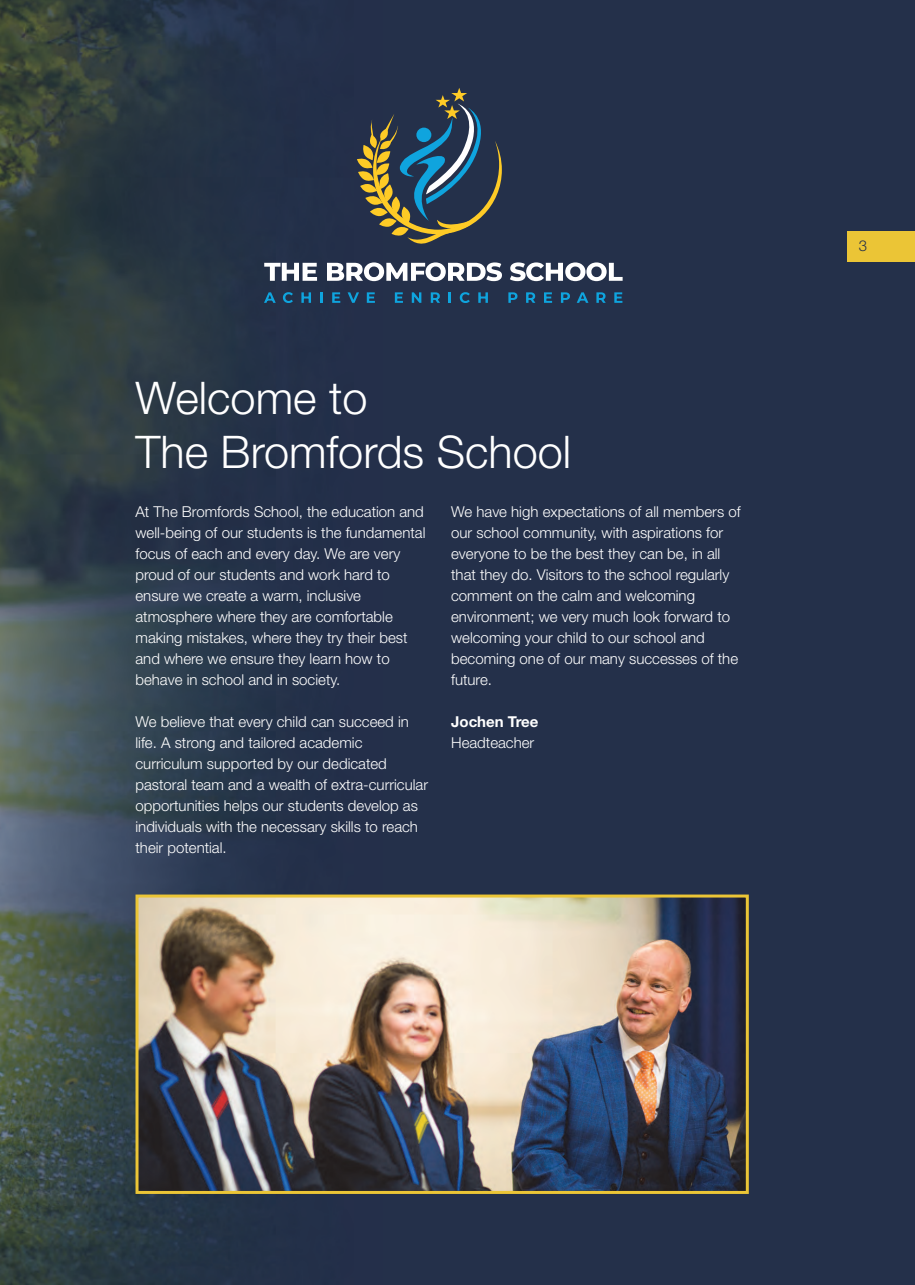
<style>
.page{position:relative;width:915px;height:1285px;background:#fff}
.page>*{position:absolute;margin:0;border:0;box-sizing:border-box;transform-origin:0 0}
.t1{font:300 45px/54px "Helvetica Neue";color:#fff}
.t2{font:300 15px/21px "Helvetica Neue";color:#fff}
.t3{font:700 15px "Helvetica Neue";color:#fff}
.t4{font:300 15px "Helvetica Neue";color:#24304a}
</style>
<div class="page">
<img style="left:0;top:0;width:354px;height:1284px">
<div style="left:354px;top:0;width:560px;height:1284px;background:#24304a"></div>
<div style="left:847px;top:231px;width:67px;height:31px;background:#ebc536"></div>
<svg style="left:357px;top:88px;width:144px;height:156px"></svg>
<svg style="left:264px;top:263px;width:53px;height:18px"></svg>
<svg style="left:327px;top:262px;width:175px;height:19px"></svg>
<svg style="left:510px;top:262px;width:112px;height:19px"></svg>
<svg style="left:264px;top:292px;width:11px;height:11px"></svg>
<svg style="left:283px;top:292px;width:10px;height:11px"></svg>
<svg style="left:301px;top:292px;width:10px;height:11px"></svg>
<svg style="left:320px;top:292px;width:3px;height:11px"></svg>
<svg style="left:332px;top:292px;width:8px;height:11px"></svg>
<svg style="left:347px;top:292px;width:12px;height:11px"></svg>
<svg style="left:366px;top:292px;width:9px;height:11px"></svg>
<svg style="left:395px;top:292px;width:8px;height:11px"></svg>
<svg style="left:411px;top:292px;width:10px;height:11px"></svg>
<svg style="left:430px;top:292px;width:10px;height:11px"></svg>
<svg style="left:448px;top:292px;width:3px;height:11px"></svg>
<svg style="left:459px;top:292px;width:10px;height:11px"></svg>
<svg style="left:478px;top:292px;width:9px;height:11px"></svg>
<svg style="left:508px;top:292px;width:9px;height:11px"></svg>
<svg style="left:526px;top:292px;width:9px;height:11px"></svg>
<svg style="left:544px;top:292px;width:8px;height:11px"></svg>
<svg style="left:560px;top:292px;width:9px;height:11px"></svg>
<svg style="left:576px;top:292px;width:12px;height:11px"></svg>
<svg style="left:596px;top:292px;width:9px;height:11px"></svg>
<svg style="left:614px;top:292px;width:8px;height:11px"></svg>
<img style="left:139px;top:898px;width:605px;height:291px">
<div style="left:135px;top:894px;width:613px;height:299px;border:3px solid #ebc536"></div>
<h1 class="t1" style="left:135px;top:376px;width:437px">Welcome to<br>The Bromfords School</h1>
<p class="t2" style="left:135px;top:502px;width:291px">At The Bromfords School, the education and well-being of our students is the fundamental focus of each and every day. We are very proud of our students and work hard to ensure we create a warm, inclusive atmosphere where they are comfortable making mistakes, where they try their best and where we ensure they learn how to behave in school and in society.</p>
<p class="t2" style="left:135px;top:712px;width:294px">We believe that every child can succeed in life. A strong and tailored academic curriculum supported by our dedicated pastoral team and a wealth of extra-curricular opportunities helps our students develop as individuals with the necessary skills to reach their potential.</p>
<p class="t2" style="left:451px;top:502px;width:291px">We have high expectations of all members of our school community, with aspirations for everyone to be the best they can be, in all that they do. Visitors to the school regularly comment on the calm and welcoming environment; we very much look forward to welcoming your child to our school and becoming one of our many successes of the future.</p>
<p class="t3" style="left:451px;top:715px;width:89px">Jochen Tree</p>
<p class="t2" style="left:451px;top:733px;width:85px">Headteacher</p>
<p class="t4" style="left:858px;top:240px;width:10px">3</p>
</div>
